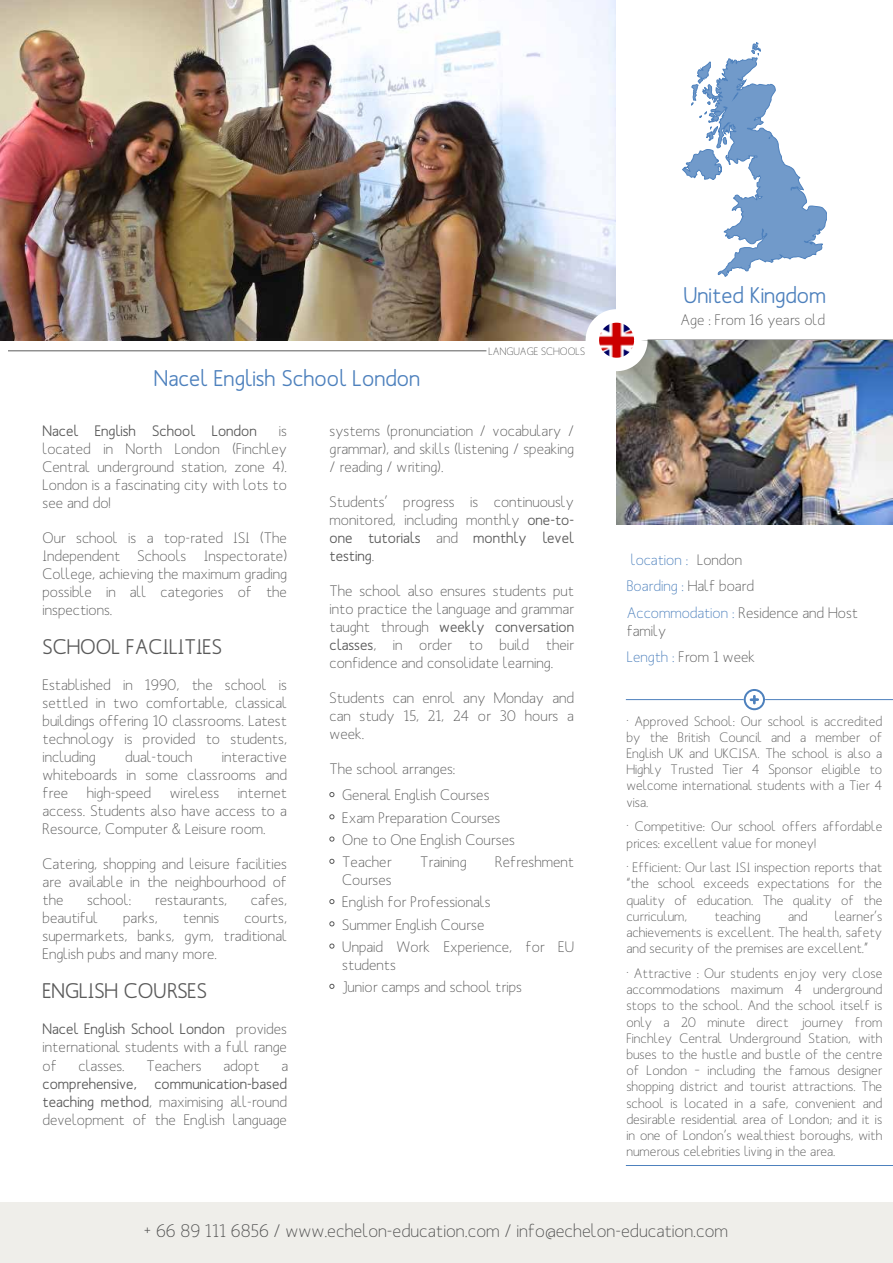
<style>
.page{position:relative;width:893px;height:1263px;background:#fff}
.page>*{position:absolute;margin:0;border:0;box-sizing:border-box;transform-origin:0 0}
.t1{font:500 22.5px "Mank Sans";color:#4e81bd}
.t2{font:500 21px "Mank Sans";color:#5a5a5a}
.t3{font:18px "Mank Sans";color:#525252}
.t4{font:15px/18px "Mank Sans";color:#5a5a5a;text-align:justify}
.t5{font:15px/26.5px "Mank Sans";color:#4e81bd}
.t6{font:500 15px "Mank Sans";color:#5a5a5a}
.t7{font:13.5px/16.2px "Mank Sans";color:#5a5a5a;text-align:justify}
.t8{font:10.5px "Mank Sans";color:#5a5a5a}
.s1{font-weight:500}
.s2{color:#5a5a5a}
.s3{color:#4e81bd}
</style>
<div class="page">
<img style="left:0;top:0;width:616px;height:340px">
<svg style="left:329px;top:792px;width:6px;height:6px"></svg>
<svg style="left:329px;top:814px;width:6px;height:6px"></svg>
<svg style="left:329px;top:836px;width:6px;height:6px"></svg>
<svg style="left:329px;top:858px;width:6px;height:6px"></svg>
<svg style="left:329px;top:899px;width:6px;height:6px"></svg>
<svg style="left:329px;top:921px;width:6px;height:6px"></svg>
<svg style="left:329px;top:943px;width:6px;height:6px"></svg>
<svg style="left:329px;top:983px;width:6px;height:6px"></svg>
<img style="left:617px;top:340px;width:276px;height:184px">
<hr style="left:626px;top:699px;width:267px;height:1px;background:#4e81bd">
<svg style="left:744px;top:689px;width:21px;height:21px"></svg>
<hr style="left:626px;top:1165px;width:267px;height:1px;background:#4e81bd">
<svg style="left:682px;top:43px;width:145px;height:233px"></svg>
<svg style="left:576px;top:300px;width:81px;height:81px"></svg>
<hr style="left:9px;top:351px;width:477px;height:1px;background:#5a5a5a">
<div style="left:0;top:1202px;width:893px;height:61px;background:#efeeea"></div>
<p class="t8" style="left:488px;top:345px;width:98px">LANGUAGE SCHOOLS</p>
<h1 class="t1" style="left:154px;top:364px;width:268px">Nacel English School London</h1>
<p class="t6" style="left:43px;top:421px;width:216px">Nacel English School London</p>
<p class="t4" style="left:330px;top:421px;width:246px">systems (pronunciation / vocabulary / grammar), and skills (listening / speaking / reading / writing).</p>
<p class="t4" style="left:330px;top:492px;width:246px">Students’ progress is continuously monitored, including monthly <span class="s1">one-to&shy;one tutorials</span> and <span class="s1">monthly level testing</span>.</p>
<p class="t4" style="left:330px;top:581px;width:246px">The school also ensures students put into practice the language and grammar taught through <span class="s1">weekly conversation classes</span>, in order to build their confidence and consolidate learning.</p>
<p class="t4" style="left:330px;top:688px;width:246px">Students can enrol any Monday and can study 15, 21, 24 or 30 hours a week.</p>
<p class="t4" style="left:342px;top:755px;width:149px;line-height:26.5px;text-indent:-13px">The school arranges:<br>General English Courses</p>
<p class="t4" style="left:342px;top:806px;width:174px;line-height:22.2px;text-align:left">Exam Preparation Courses<br>One to One English Courses<br>Teacher</p>
<p class="t4" style="left:43px;top:421px;width:246px;text-indent:236px">is located in North London (Finchley Central underground station, zone 4).<br>London is a fascinating city with lots to see and do!</p>
<p class="t4" style="left:43px;top:528px;width:246px">Our school is a top-rated ISI (The Independent Schools Inspectorate)<br>College, achieving the maximum grading possible in all categories of the inspections.</p>
<h2 class="t2" style="left:43px;top:633px;width:181px">SCHOOL FACILITIES</h2>
<p class="t4" style="left:43px;top:676px;width:246px">Established in 1990, the school is settled in two comfortable, classical buildings offering 10 classrooms. Latest technology is provided to students, including</p>
<p class="t4" style="left:125px;top:748px;width:69px">dual-touch</p>
<p class="t4" style="left:43px;top:748px;width:246px;text-indent:179px">interactive whiteboards in some classrooms and free high-speed wireless internet access. Students also have access to a Resource, Computer &amp; Leisure room.</p>
<p class="t4" style="left:43px;top:855px;width:246px">Catering, shopping and leisure facilities are available in the neighbourhood of the</p>
<p class="t4" style="left:420px;top:853px;width:48px">Training</p>
<p class="t4" style="left:495px;top:853px;width:80px">Refreshment</p>
<p class="t4" style="left:342px;top:869px;width:233px;line-height:22.2px;text-align:left">Courses<br>English for Professionals<br>Summer English Course<br>Unpaid Work Experience, for EU</p>
<p class="t4" style="left:342px;top:953px;width:181px;line-height:22.2px">students<br>Junior camps and school trips</p>
<p class="t4" style="left:87px;top:891px;width:46px">school:</p>
<p class="t4" style="left:155px;top:891px;width:74px">restaurants,</p>
<p class="t4" style="left:251px;top:891px;width:38px">cafes,</p>
<p class="t4" style="left:43px;top:909px;width:57px">beautiful</p>
<p class="t4" style="left:123px;top:909px;width:36px">parks,</p>
<p class="t4" style="left:183px;top:909px;width:38px">tennis</p>
<p class="t4" style="left:43px;top:909px;width:246px;text-indent:202px">courts, supermarkets, banks, gym, traditional English pubs and many more.</p>
<h2 class="t2" style="left:43px;top:977px;width:166px">ENGLISH COURSES</h2>
<p class="t4" style="left:43px;top:1020px;width:246px"><span class="s1">Nacel English School London</span> provides international students with a full range of</p>
<p class="t4" style="left:79px;top:1056px;width:48px">classes.</p>
<p class="t4" style="left:147px;top:1056px;width:57px">Teachers</p>
<p class="t4" style="left:223px;top:1056px;width:38px">adopt</p>
<p class="t4" style="left:281px;top:1056px;width:8px">a</p>
<p class="t4" style="left:43px;top:1074px;width:246px"><span class="s1">comprehensive, communication-based teaching method</span>, maximising all-round development of the English language</p>
<h1 class="t1" style="left:683px;top:281px;width:144px">United Kingdom</h1>
<p class="t4" style="left:680px;top:311px;width:146px">Age : From 16 years old</p>
<p class="t5" style="left:627px;top:546px;width:233px">location : <span class="s2">London<br></span>Boarding : <span class="s2">Half board<br></span>Accommodation : <span class="s2">Residence and Host</span></p>
<p class="t4" style="left:627px;top:617px;width:130px;line-height:26.5px">family<br><span class="s3">Length :</span> From 1 week</p>
<p class="t7" style="left:626px;top:713px;width:257px">· Approved School: Our school is accredited by the British Council and a member of English UK and UKCISA. The school is also a Highly Trusted Tier 4 Sponsor eligible to welcome international students with a Tier 4 visa.</p>
<p class="t7" style="left:626px;top:818px;width:257px">· Competitive: Our school offers affordable prices: excellent value for money!</p>
<p class="t7" style="left:626px;top:859px;width:257px">· Efficient: Our last ISI inspection reports that “the school exceeds expectations for the quality of education. The quality of the curriculum,</p>
<p class="t7" style="left:626px;top:908px;width:257px;text-indent:208px">learner’s achievements is excellent. The health, safety and security of the premises are excellent.”</p>
<p class="t7" style="left:626px;top:965px;width:257px">· Attractive : Our students enjoy very close accommodations maximum 4 underground stops to the school. And the school itself is only a 20 minute direct journey from Finchley Central Underground Station, with buses to the hustle and bustle of the centre of London – including the famous designer shopping district and tourist attractions. The school is located in a safe, convenient and desirable residential area of London; and it is in one of London’s wealthiest boroughs, with numerous celebrities living in the area.</p>
<p class="t7" style="left:714px;top:908px;width:48px">teaching</p>
<p class="t7" style="left:788px;top:908px;width:21px">and</p>
<p class="t3" style="left:144px;top:1220px;width:586px">+ 66 89 111 6856 / www.echelon-education.com / info@echelon-education.com</p>
</div>
